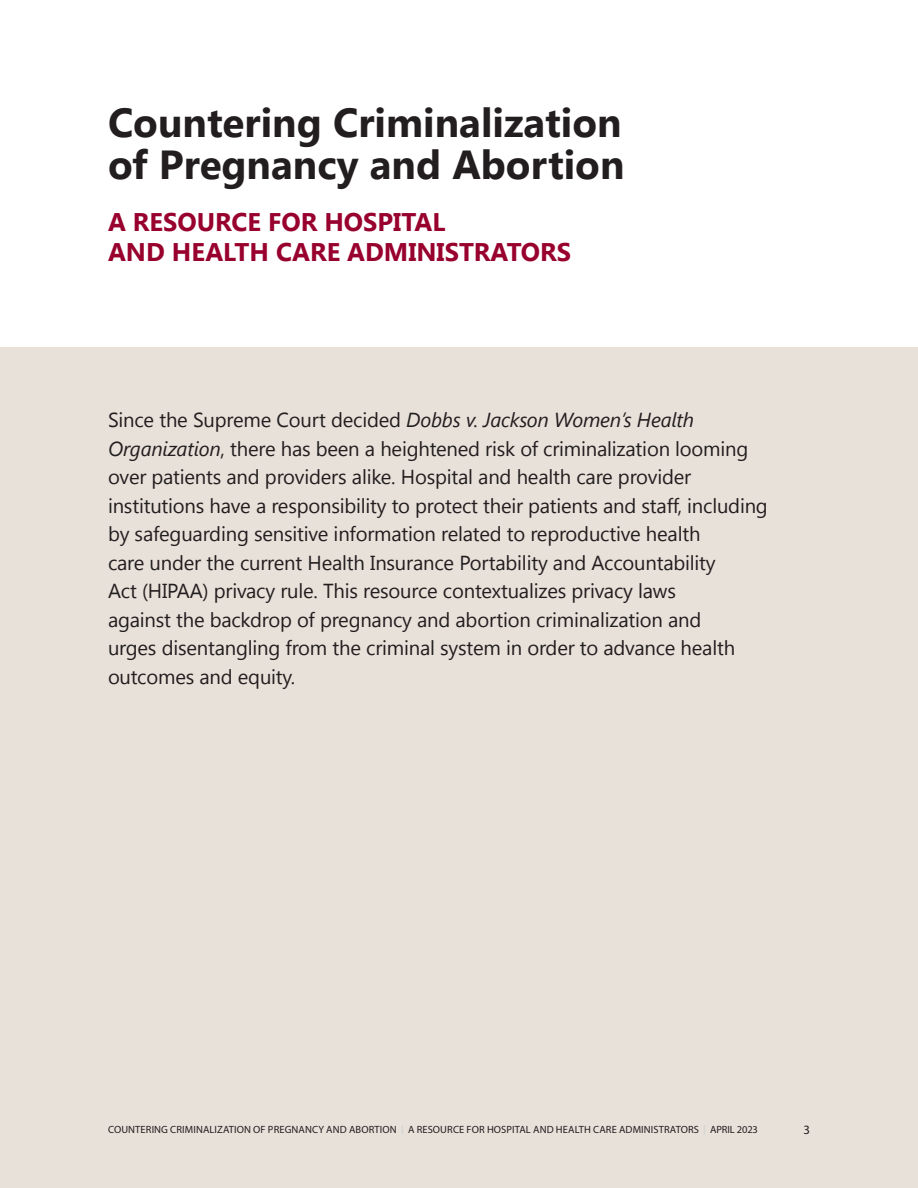
<style>
.page{position:relative;width:918px;height:1188px;background:#fff}
.page>*{position:absolute;margin:0;border:0;box-sizing:border-box;transform-origin:0 0}
.Header_Main{font:700 40.5px/42px "Segoe UI";color:#221e1f}
.Deck_Main{font:700 25.5px/30px "Segoe UI";color:#98012d}
.Text_Intro_Paragraph{font:20.25px/28.5px "Segoe UI";letter-spacing:-.01em;color:#221e1f}
.t1{font:12.75px "Myriad Pro";color:#221e1f}
.t2{font:10.5px "Myriad Pro";letter-spacing:.01em;color:#221e1f}
.s1{font-style:italic}
.s2{font-weight:900;font-size:9px;color:#d1d2d4}
</style>
<div class="page">
<div style="left:0;top:347px;width:918px;height:841px;background:#e8e1da"></div>
<p class="Header_Main" style="left:108px;top:100px;width:518px">Countering Criminalization of Pregnancy and Abortion</p>
<p class="Deck_Main" style="left:108px;top:206px;width:465px">A RESOURCE FOR HOSPITAL<br>AND HEALTH CARE ADMINISTRATORS</p>
<p class="Text_Intro_Paragraph" style="left:108px;top:405px;width:661px">Since the Supreme Court decided <span class="s1">Dobbs v. Jackson Women’s Health Organization</span>, there has been a heightened risk of criminalization looming over patients and providers alike. Hospital and health care provider institutions have a responsibility to protect their patients and staff, including by safeguarding sensitive information related to reproductive health<br>care under the current Health Insurance Portability and Accountability<br>Act (HIPAA) privacy rule. This resource contextualizes privacy laws<br>against the backdrop of pregnancy and abortion criminalization and<br>urges disentangling from the criminal system in order to advance health outcomes and equity.</p>
<p class="t2" style="left:108px;top:1124px;width:651px">COUNTERING CRIMINALIZATION OF PREGNANCY AND ABORTION <span class="s2">|</span> A RESOURCE FOR HOSPITAL AND HEALTH CARE ADMINISTRATORS <span class="s2">|</span> APRIL 2023</p>
<p class="t1" style="left:803px;top:1122px;width:8px">3</p>
</div>
